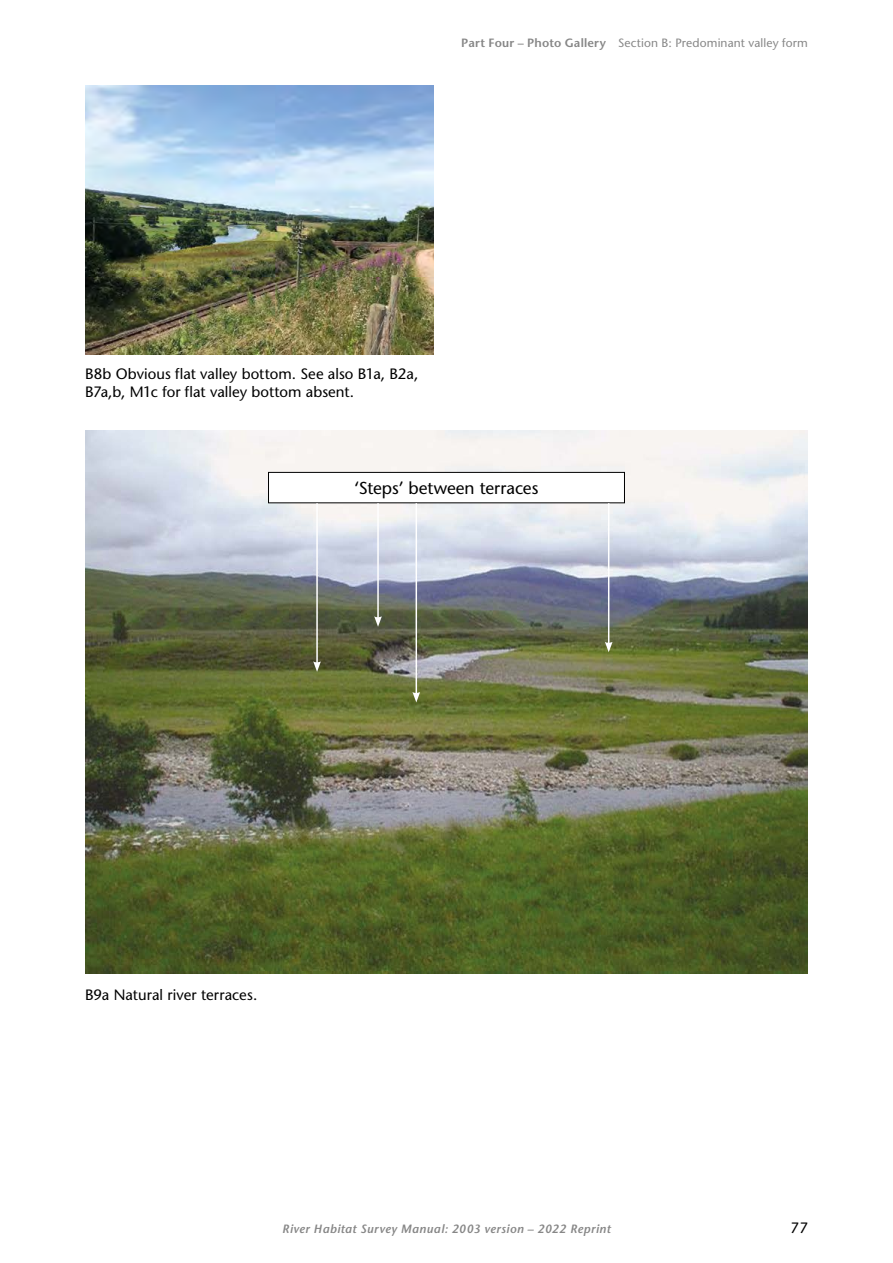
<style>
.page{position:relative;width:893px;height:1263px;background:#fff}
.page>*{position:absolute;margin:0;border:0;box-sizing:border-box;transform-origin:0 0}
.t1{font:500 17.25px "Stone Sans Std";color:#000}
.t2{font:500 15px/18px "Stone Sans Std";color:#000}
.t3{font:500 12px "Stone Sans Std";letter-spacing:.01em;color:#878787}
.t4{font:italic 600 12px "Stone Sans Std";letter-spacing:.035em;color:#878787}
.s1{font-weight:600}
</style>
<div class="page">
<img style="left:85px;top:85px;width:349px;height:269px">
<img style="left:85px;top:431px;width:723px;height:542px">
<div style="left:268px;top:472px;width:356px;height:31px;background:#fff"></div>
<div style="left:268px;top:472px;width:357px;height:31px;border:1px solid #000"></div>
<hr style="left:377px;top:503px;width:2px;height:116px;background:#fff">
<svg style="left:374px;top:616px;width:8px;height:11px"></svg>
<hr style="left:416px;top:503px;width:1px;height:191px;background:#fff">
<svg style="left:412px;top:692px;width:8px;height:10px"></svg>
<hr style="left:608px;top:503px;width:1px;height:141px;background:#fff">
<svg style="left:605px;top:642px;width:7px;height:10px"></svg>
<hr style="left:316px;top:503px;width:2px;height:161px;background:#fff">
<svg style="left:313px;top:661px;width:8px;height:11px"></svg>
<p class="t3" style="left:461px;top:35px;width:348px"><span class="s1">Part Four – Photo Gallery</span> Section B: Predominant valley form</p>
<p class="t2" style="left:85px;top:365px;width:335px">B8b Obvious flat valley bottom. See also B1a, B2a,<br>B7a,b, M1c for flat valley bottom absent.</p>
<p class="t1" style="left:354px;top:478px;width:186px">‘Steps’ between terraces</p>
<p class="t2" style="left:85px;top:985px;width:174px">B9a Natural river terraces.</p>
<p class="t4" style="left:282px;top:1222px;width:330px">River Habitat Survey Manual: 2003 version – 2022 Reprint</p>
<p class="t2" style="left:791px;top:1219px;width:19px">77</p>
</div>
